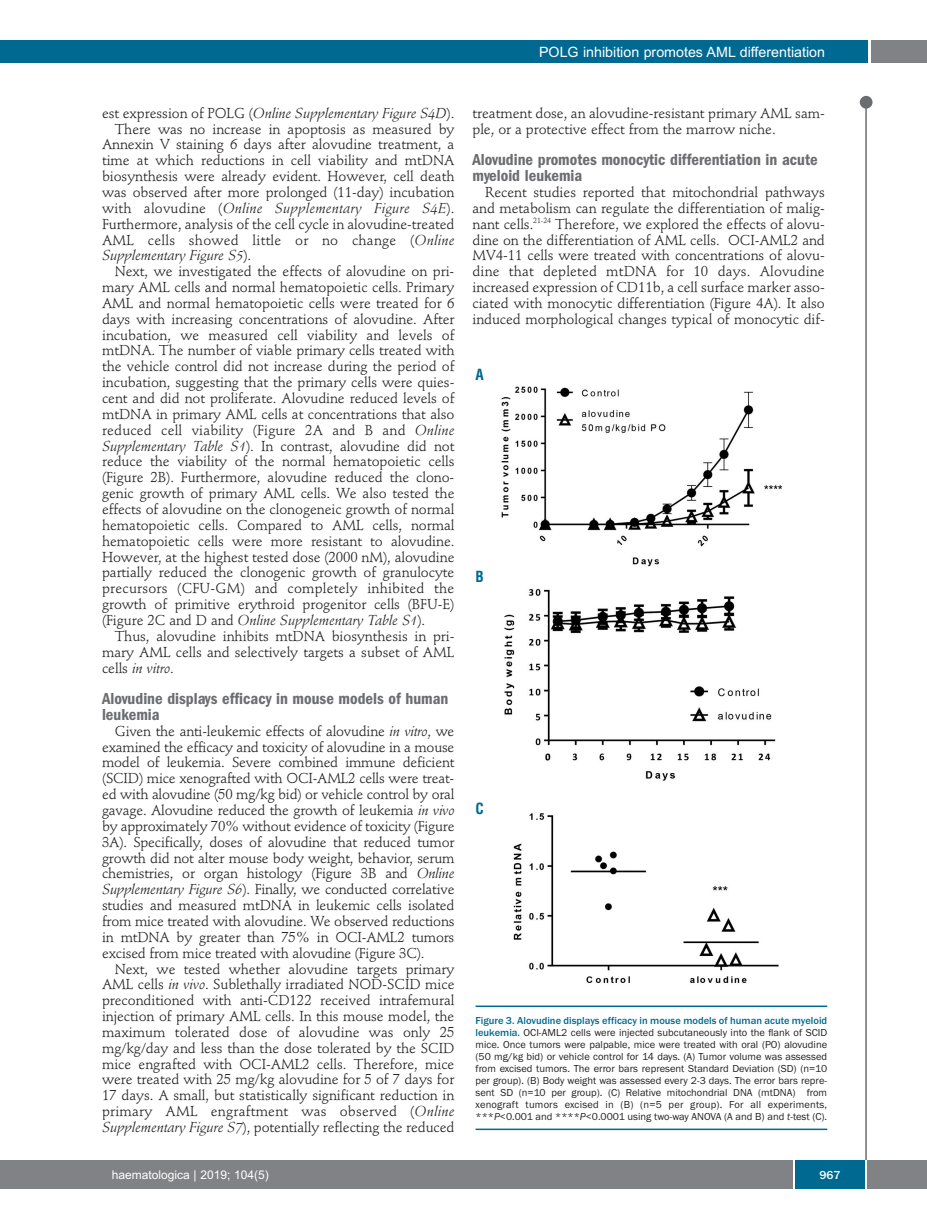
<style>
.page{position:relative;width:927px;height:1225px;background:#fff}
.page>*{position:absolute;margin:0;border:0;box-sizing:border-box;transform-origin:0 0}
.t1{font:600 condensed 16.5px/15.9px "Franklin Gothic";color:#6c6d70}
.t2{font:700 condensed 15px "Helvetica";color:#006991}
.t3{font:14.25px/15.9px "Stempel Schneidler";letter-spacing:-.005em;color:#231f20;text-align:justify}
.t4{font:italic 14.25px "Stempel Schneidler";letter-spacing:-.005em;color:#231f20}
.t5{font:14.25px "Stempel Schneidler";letter-spacing:.015em;color:#231f20}
.t6{font:italic 14.25px "Stempel Schneidler";letter-spacing:.015em;color:#231f20}
.t7{font:14.25px "Arial";color:#fff}
.t8{font:12px "Arial";color:#fff}
.t9{font:500 12px "Franklin Gothic";color:#fff}
.t10{font:10.5px/12px "Franklin Gothic";color:#231f20;text-align:justify}
.s1{font-style:normal}
.s2{font-style:italic}
.s3{font-weight:500;color:#006991}
</style>
<div class="page">
<div style="left:860px;top:96px;width:12px;height:13px;background:#6c6d70;border-radius:50%"></div>
<hr style="left:865px;top:98px;width:2px;height:1062px;background:#6c6d70">
<div style="left:871px;top:40px;width:56px;height:22px;background:#808285"></div>
<div style="left:18px;top:40px;width:849px;height:22px;background:#006991"></div>
<div style="left:17px;top:1160px;width:910px;height:28px;background:#808285"></div>
<div style="left:795px;top:1160px;width:70px;height:28px;background:#006991"></div>
<hr style="left:793px;top:1160px;width:2px;height:28px;background:#fff">
<hr style="left:865px;top:1160px;width:2px;height:28px;background:#fff">
<div style="left:0;top:40px;width:19px;height:22px;background:#006991"></div>
<div style="left:0;top:1160px;width:18px;height:28px;background:#808285"></div>
<img style="left:501px;top:386px;width:282px;height:597px">
<hr style="left:476px;top:1005px;width:351px;height:2px;background:#006991">
<hr style="left:476px;top:1128px;width:351px;height:2px;background:#006991">
<p class="t7" style="left:539px;top:44px;width:287px">POLG inhibition promotes AML differentiation</p>
<p class="t4" style="left:102px;top:107px;width:354px"><span class="s1">est expression of POLG (</span>Online Supplementary Figure S4D<span class="s1">).</span></p>
<p class="t3" style="left:115px;top:122px;width:341px">There was no increase in apoptosis as measured by</p>
<p class="t3" style="left:102px;top:138px;width:354px">Annexin V staining 6 days after alovudine treatment, a</p>
<p class="t3" style="left:102px;top:154px;width:354px">time at which reductions in cell viability and mtDNA</p>
<p class="t3" style="left:102px;top:170px;width:354px">biosynthesis were already evident. However, cell death</p>
<p class="t3" style="left:102px;top:185px;width:354px">was observed after more prolonged (11-day) incubation</p>
<p class="t6" style="left:102px;top:202px;width:354px"><span class="s1">with alovudine (</span>Online Supplementary Figure S4E<span class="s1">).</span></p>
<p class="t3" style="left:102px;top:217px;width:354px">Furthermore, analysis of the cell cycle in alovudine-treated</p>
<p class="t5" style="left:102px;top:234px;width:354px">AML cells showed little or no change (<span class="s2">Online</span></p>
<p class="t4" style="left:102px;top:250px;width:151px">Supplementary Figure S5<span class="s1">).</span></p>
<p class="t3" style="left:115px;top:265px;width:341px">Next, we investigated the effects of alovudine on pri-</p>
<p class="t3" style="left:102px;top:281px;width:354px">mary AML cells and normal hematopoietic cells. Primary</p>
<p class="t3" style="left:102px;top:296px;width:354px">AML and normal hematopoietic cells were treated for 6</p>
<p class="t3" style="left:102px;top:312px;width:354px">days with increasing concentrations of alovudine. After</p>
<p class="t3" style="left:102px;top:328px;width:354px">incubation, we measured cell viability and levels of</p>
<p class="t3" style="left:102px;top:344px;width:354px">mtDNA. The number of viable primary cells treated with</p>
<p class="t3" style="left:102px;top:360px;width:354px">the vehicle control did not increase during the period of</p>
<p class="t3" style="left:102px;top:376px;width:354px">incubation, suggesting that the primary cells were quies-</p>
<p class="t3" style="left:102px;top:391px;width:354px">cent and did not proliferate. Alovudine reduced levels of</p>
<p class="t3" style="left:102px;top:407px;width:354px">mtDNA in primary AML cells at concentrations that also</p>
<p class="t3" style="left:102px;top:423px;width:354px">reduced cell viability (Figure 2A and B and <span class="s2">Online</span></p>
<p class="t3" style="left:102px;top:439px;width:354px"><span class="s2">Supplementary Table S1</span>). In contrast, alovudine did not</p>
<p class="t3" style="left:102px;top:455px;width:354px">reduce the viability of the normal hematopoietic cells</p>
<p class="t3" style="left:102px;top:471px;width:354px">(Figure 2B). Furthermore, alovudine reduced the clono-</p>
<p class="t3" style="left:102px;top:487px;width:354px">genic growth of primary AML cells. We also tested the</p>
<p class="t3" style="left:102px;top:502px;width:354px">effects of alovudine on the clonogeneic growth of normal</p>
<p class="t3" style="left:102px;top:518px;width:354px">hematopoietic cells. Compared to AML cells, normal</p>
<p class="t3" style="left:102px;top:534px;width:354px">hematopoietic cells were more resistant to alovudine.</p>
<p class="t3" style="left:102px;top:550px;width:354px">However, at the highest tested dose (2000 nM), alovudine</p>
<p class="t3" style="left:102px;top:566px;width:354px">partially reduced the clonogenic growth of granulocyte</p>
<p class="t5" style="left:102px;top:582px;width:354px">precursors (CFU-GM) and completely inhibited the</p>
<p class="t3" style="left:102px;top:597px;width:354px">growth of primitive erythroid progenitor cells (BFU-E)</p>
<p class="t4" style="left:102px;top:614px;width:325px"><span class="s1">(Figure 2C and D and</span> Online Supplementary Table S1<span class="s1">).</span></p>
<p class="t3" style="left:115px;top:629px;width:341px">Thus, alovudine inhibits mtDNA biosynthesis in pri-</p>
<p class="t3" style="left:102px;top:645px;width:354px">mary AML cells and selectively targets a subset of AML</p>
<p class="t4" style="left:102px;top:662px;width:73px"><span class="s1">cells</span> in vitro<span class="s1">.</span></p>
<p class="t1" style="left:102px;top:692px;width:348px">Alovudine displays efficacy in mouse models of human leukemia</p>
<p class="t3" style="left:102px;top:724px;width:354px;text-indent:13px">Given the anti-leukemic effects of alovudine <span class="s2">in vitro</span>, we examined the efficacy and toxicity of alovudine in a mouse model of leukemia. Severe combined immune deficient (SCID) mice xenografted with OCI-AML2 cells were treat&shy;ed with alovudine (50 mg/kg bid) or vehicle control by oral gavage. Alovudine reduced the growth of leukemia <span class="s2">in vivo </span>by approximately 70% without evidence of toxicity (Figure 3A). Specifically, doses of alovudine that reduced tumor growth did not alter mouse body weight, behavior, serum chemistries, or organ histology (Figure 3B and <span class="s2">Online Supplementary Figure S6</span>). Finally, we conducted correlative studies and measured mtDNA in leukemic cells isolated from mice treated with alovudine. We observed reductions in mtDNA by greater than 75% in OCI-AML2 tumors excised from mice treated with alovudine (Figure 3C).</p>
<p class="t3" style="left:102px;top:962px;width:354px;text-indent:13px">Next, we tested whether alovudine targets primary AML cells <span class="s2">in vivo</span>. Sublethally irradiated NOD-SCID mice preconditioned with anti-CD122 received intrafemural injection of primary AML cells. In this mouse model, the maximum tolerated dose of alovudine was only 25 mg/kg/day and less than the dose tolerated by the SCID mice engrafted with OCI-AML2 cells. Therefore, mice were treated with 25 mg/kg alovudine for 5 of 7 days for 17 days. A small, but statistically significant reduction in primary AML engraftment was observed (<span class="s2">Online Supplementary Figure S7</span>), potentially reflecting the reduced</p>
<p class="t3" style="left:472px;top:106px;width:354px">treatment dose, an alovudine-resistant primary AML sam&shy;ple, or a protective effect from the marrow niche.</p>
<p class="t1" style="left:472px;top:153px;width:347px">Alovudine promotes monocytic differentiation in acute myeloid leukemia</p>
<p class="t3" style="left:472px;top:185px;width:354px;text-indent:13px">Recent studies reported that mitochondrial pathways and metabolism can regulate the differentiation of malig&shy;nant cells.<sup>21-24</sup> Therefore, we explored the effects of alovu&shy;dine on the differentiation of AML cells. OCI-AML2 and MV4-11 cells were treated with concentrations of alovu&shy;dine that depleted mtDNA for 10 days. Alovudine increased expression of CD11b, a cell surface marker asso&shy;ciated with monocytic differentiation (Figure 4A). It also induced morphological changes typical of monocytic dif-</p>
<p class="t2" style="left:476px;top:366px;width:10px">A</p>
<p class="t2" style="left:476px;top:568px;width:10px">B</p>
<p class="t2" style="left:476px;top:800px;width:10px">C</p>
<p class="t10" style="left:476px;top:1014px;width:353px"><span class="s3">Figure 3. Alovudine displays efficacy in mouse models of human acute myeloid leukemia.</span> OCI-AML2 cells were injected subcutaneously into the flank of SCID mice. Once tumors were palpable, mice were treated with oral (PO) alovudine (50 mg/kg bid) or vehicle control for 14 days. (A) Tumor volume was assessed from excised tumors. The error bars represent Standard Deviation (SD) (n=10 per group). (B) Body weight was assessed every 2-3 days. The error bars repre&shy;sent SD (n=10 per group). (C) Relative mitochondrial DNA (mtDNA) from xenograft tumors excised in (B) (n=5 per group). For all experiments, ***<span class="s2">P</span>&lt;0.001 and ****<span class="s2">P</span>&lt;0.0001 using two-way ANOVA (A and B) and <span class="s2">t</span>-test (C).</p>
<p class="t8" style="left:112px;top:1167px;width:158px">haematologica | 2019; 104(5)</p>
<p class="t9" style="left:819px;top:1167px;width:23px">967</p>
</div>
